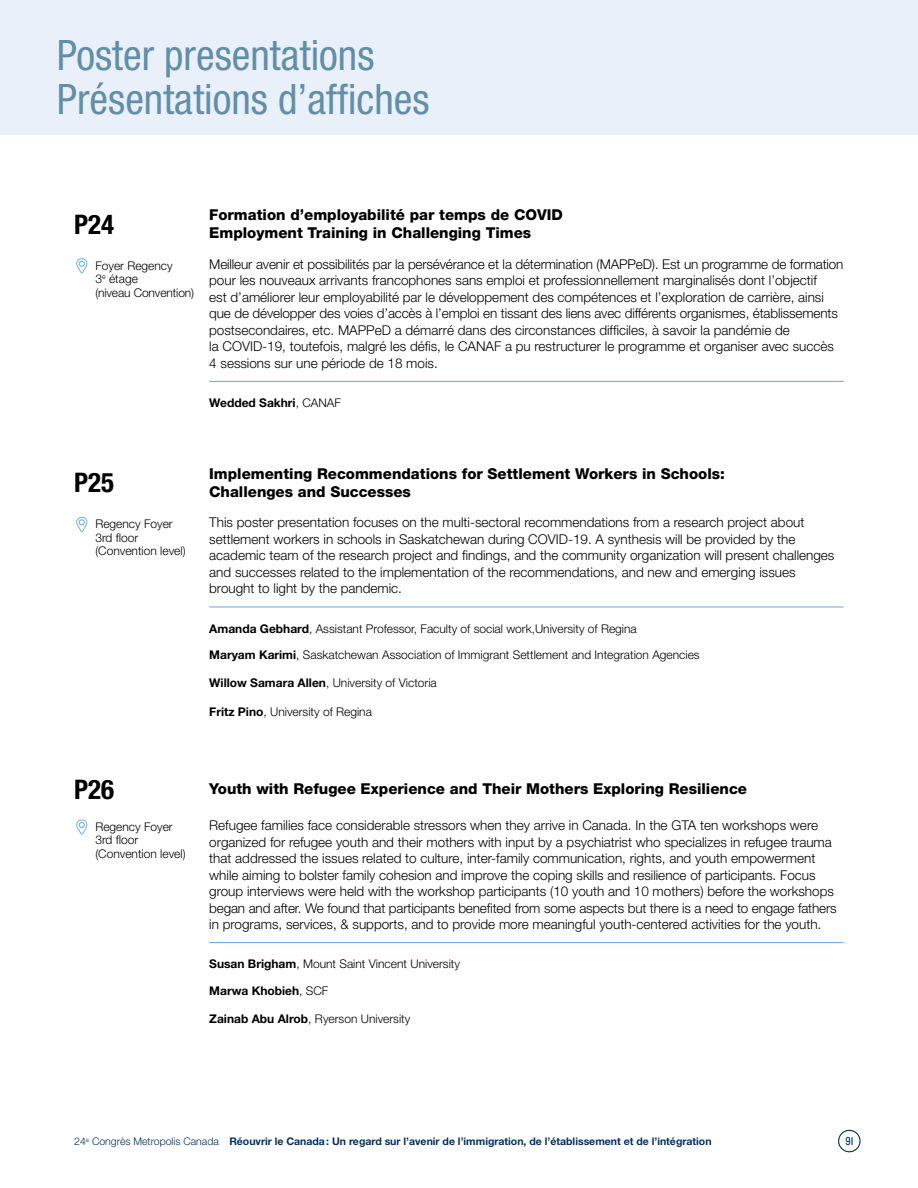
<style>
.page{position:relative;width:918px;height:1188px;background:#fff}
.page>*{position:absolute;margin:0;border:0;box-sizing:border-box;transform-origin:0 0}
.t1{font:condensed 42px/43.5px "Helvetica Neue";color:#628fa7}
.t2{font:700 condensed 27px "Helvetica Neue";color:#000}
.t3{font:800 15px/18px "Helvetica Neue";color:#000}
.t4{font:300 13.5px/16.5px "Helvetica Neue";color:#000}
.t5{font:300 12px/13.5px "Helvetica Neue";color:#000}
.t6{font:700 12px "Helvetica Neue";color:#000}
.t7{font:12px "Knockout HTF29 Junior Liteweight";color:#042f60}
.t8{font:700 10.5px "Helvetica Neue";color:#042f60}
.s1{font-weight:300}
.s2{font-weight:700}
</style>
<div class="page">
<div style="left:0;top:0;width:918px;height:135px;background:#e9f0fa"></div>
<div style="left:838px;top:1130px;width:23px;height:22px;border:1px solid #042f60;border-radius:50%"></div>
<hr style="left:209px;top:381px;width:635px;height:1px;background:#5cacdf">
<svg style="left:76px;top:258px;width:12px;height:15px"></svg>
<hr style="left:209px;top:607px;width:635px;height:1px;background:#5cacdf">
<svg style="left:76px;top:517px;width:12px;height:15px"></svg>
<hr style="left:209px;top:942px;width:635px;height:1px;background:#5cacdf">
<svg style="left:76px;top:819px;width:12px;height:16px"></svg>
<h1 class="t1" style="left:57px;top:33px;width:374px">Poster presentations<br>Présentations d’affiches</h1>
<h2 class="t2" style="left:74px;top:208px;width:41px">P24</h2>
<p class="t3" style="left:209px;top:206px;width:355px">Formation d’employabilité par temps de COVID<br>Employment Training in Challenging Times</p>
<p class="t5" style="left:95px;top:258px;width:100px">Foyer Regency<br>3<sup>e</sup> étage<br>(niveau Convention)</p>
<p class="t4" style="left:209px;top:256px;width:636px">Meilleur avenir et possibilités par la persévérance et la détermination (MAPPeD). Est un programme de formation pour les nouveaux arrivants francophones sans emploi et professionnellement marginalisés dont l’objectif<br>est d’améliorer leur employabilité par le développement des compétences et l’exploration de carrière, ainsi que de développer des voies d’accès à l’emploi en tissant des liens avec différents organismes, établissements postsecondaires, etc. MAPPeD a démarré dans des circonstances difficiles, à savoir la pandémie de<br>la COVID-19, toutefois, malgré les défis, le CANAF a pu restructurer le programme et organiser avec succès 4 sessions sur une période de 18 mois.</p>
<p class="t6" style="left:209px;top:395px;width:133px">Wedded Sakhri<span class="s1">, CANAF</span></p>
<h2 class="t2" style="left:74px;top:466px;width:41px">P25</h2>
<p class="t3" style="left:209px;top:464px;width:517px">Implementing Recommendations for Settlement Workers in Schools:<br>Challenges and Successes</p>
<p class="t5" style="left:95px;top:517px;width:92px">Regency Foyer<br>3rd floor (Convention level)</p>
<p class="t4" style="left:209px;top:514px;width:627px">This poster presentation focuses on the multi-sectoral recommendations from a research project about settlement workers in schools in Saskatchewan during COVID-19. A synthesis will be provided by the academic team of the research project and findings, and the community organization will present challenges and successes related to the implementation of the recommendations, and new and emerging issues brought to light by the pandemic.</p>
<p class="t5" style="left:209px;top:615px;width:492px;line-height:26.2px"><span class="s2">Amanda Gebhard</span>, Assistant Professor, Faculty of social work,University of Regina<br><span class="s2">Maryam Karimi</span>, Saskatchewan Association of Immigrant Settlement and Integration Agencies</p>
<p class="t5" style="left:209px;top:676px;width:229px"><span class="s2">Willow Samara Allen</span>, University of Victoria</p>
<p class="t5" style="left:209px;top:705px;width:164px"><span class="s2">Fritz Pino</span>, University of Regina</p>
<h2 class="t2" style="left:74px;top:773px;width:41px">P26</h2>
<p class="t3" style="left:209px;top:780px;width:539px">Youth with Refugee Experience and Their Mothers Exploring Resilience</p>
<p class="t5" style="left:95px;top:820px;width:92px">Regency Foyer<br>3rd floor (Convention level)</p>
<p class="t4" style="left:209px;top:817px;width:629px">Refugee families face considerable stressors when they arrive in Canada. In the GTA ten workshops were organized for refugee youth and their mothers with input by a psychiatrist who specializes in refugee trauma that addressed the issues related to culture, inter-family communication, rights, and youth empowerment while aiming to bolster family cohesion and improve the coping skills and resilience of participants. Focus group interviews were held with the workshop participants (10 youth and 10 mothers) before the workshops began and after. We found that participants benefited from some aspects but there is a need to engage fathers in programs, services, &amp; supports, and to provide more meaningful youth-centered activities for the youth.</p>
<p class="t5" style="left:209px;top:951px;width:252px;line-height:26.2px"><span class="s2">Susan Brigham</span>, Mount Saint Vincent University<br><span class="s2">Marwa Khobieh</span>, SCF</p>
<p class="t5" style="left:209px;top:1012px;width:203px"><span class="s2">Zainab Abu Alrob</span>, Ryerson University</p>
<p class="t8" style="left:74px;top:1135px;width:639px"><span class="s1">24</span><sup>e</sup> <span class="s1">Congrès Metropolis Canada</span> Réouvrir le Canada: Un regard sur l’avenir de l’immigration, de l’établissement et de l’intégration</p>
<p class="t7" style="left:846px;top:1135px;width:9px">91</p>
</div>
